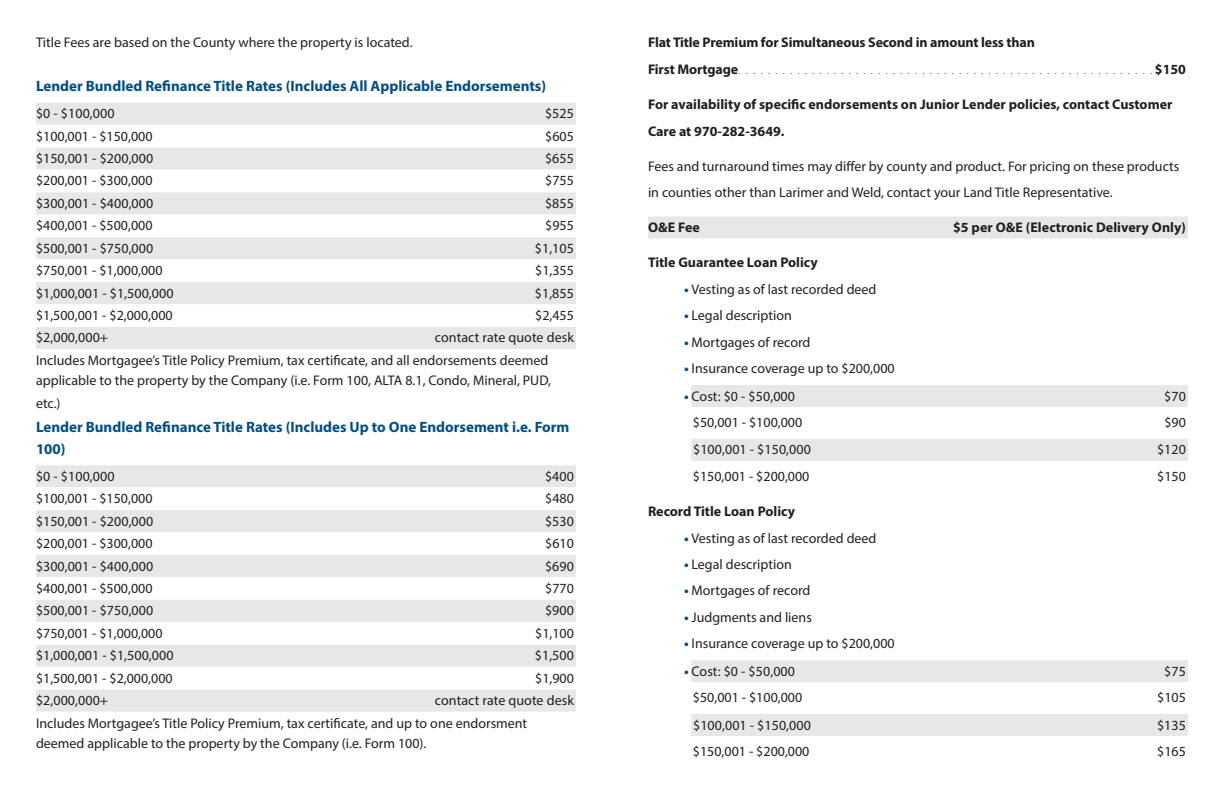
<style>
.page{position:relative;width:1224px;height:792px;background:#fff}
.page>*{position:absolute;margin:0;border:0;box-sizing:border-box;transform-origin:0 0}
.BlueSubheads{font:700 15px/22.4px "Myriad Pro";color:#004d87}
.body_7_10{font:14px/20.4px "Myriad Pro";color:#231f20}
.body_7_10_withGray{font:14px "Myriad Pro";letter-spacing:.005em;color:#231f20}
.body_7_10-2{font:700 14px/26.4px "Myriad Pro";color:#231f20}
.BlueSubheads-2{font:14px "Myriad Pro";color:#231f20}
.body_7_10_withGray-2{font:700 14px "Myriad Pro";letter-spacing:.005em;color:#231f20}
.s1{font-weight:700;color:#004d87}
</style>
<div class="page">
<div style="left:36px;top:103px;width:540px;height:22px;background:#e6e7e9"></div>
<div style="left:36px;top:147px;width:540px;height:22px;background:#e6e7e9"></div>
<div style="left:36px;top:192px;width:540px;height:22px;background:#e6e7e9"></div>
<div style="left:36px;top:237px;width:540px;height:22px;background:#e6e7e9"></div>
<div style="left:36px;top:282px;width:540px;height:22px;background:#e6e7e9"></div>
<div style="left:36px;top:327px;width:540px;height:22px;background:#e6e7e9"></div>
<div style="left:36px;top:465px;width:540px;height:22px;background:#e6e7e9"></div>
<div style="left:36px;top:510px;width:540px;height:22px;background:#e6e7e9"></div>
<div style="left:36px;top:555px;width:540px;height:22px;background:#e6e7e9"></div>
<div style="left:36px;top:600px;width:540px;height:22px;background:#e6e7e9"></div>
<div style="left:36px;top:645px;width:540px;height:22px;background:#e6e7e9"></div>
<div style="left:36px;top:690px;width:540px;height:22px;background:#e6e7e9"></div>
<div style="left:648px;top:216px;width:540px;height:22px;background:#e6e7e9"></div>
<div style="left:691px;top:385px;width:497px;height:22px;background:#e6e7e9"></div>
<div style="left:691px;top:439px;width:497px;height:22px;background:#e6e7e9"></div>
<div style="left:691px;top:660px;width:497px;height:22px;background:#e6e7e9"></div>
<div style="left:691px;top:714px;width:497px;height:22px;background:#e6e7e9"></div>
<p class="BlueSubheads-2" style="left:36px;top:33px;width:378px">Title Fees are based on the County where the property is located.</p>
<p class="BlueSubheads" style="left:36px;top:75px;width:512px">Lender Bundled Refinance Title Rates (Includes All Applicable Endorsements)</p>
<p class="body_7_10_withGray" style="left:36px;top:105px;width:80px">$0 - $100,000</p>
<p class="body_7_10_withGray" style="left:545px;top:105px;width:30px">$525</p>
<p class="body_7_10" style="left:36px;top:125px;width:118px">$100,001 - $150,000</p>
<p class="body_7_10" style="left:545px;top:125px;width:30px">$605</p>
<p class="body_7_10_withGray" style="left:36px;top:150px;width:119px">$150,001 - $200,000</p>
<p class="body_7_10_withGray" style="left:545px;top:150px;width:30px">$655</p>
<p class="body_7_10" style="left:36px;top:170px;width:118px">$200,001 - $300,000</p>
<p class="body_7_10" style="left:545px;top:170px;width:30px">$755</p>
<p class="body_7_10_withGray" style="left:36px;top:195px;width:119px">$300,001 - $400,000</p>
<p class="body_7_10_withGray" style="left:545px;top:195px;width:30px">$855</p>
<p class="body_7_10" style="left:36px;top:215px;width:118px">$400,001 - $500,000</p>
<p class="body_7_10" style="left:545px;top:215px;width:30px">$955</p>
<p class="body_7_10_withGray" style="left:36px;top:239px;width:119px">$500,001 - $750,000</p>
<p class="body_7_10_withGray" style="left:535px;top:239px;width:41px">$1,105</p>
<p class="body_7_10" style="left:36px;top:260px;width:128px">$750,001 - $1,000,000</p>
<p class="body_7_10" style="left:535px;top:260px;width:40px">$1,355</p>
<p class="body_7_10_withGray" style="left:36px;top:284px;width:139px">$1,000,001 - $1,500,000</p>
<p class="body_7_10_withGray" style="left:535px;top:284px;width:41px">$1,855</p>
<p class="body_7_10" style="left:36px;top:305px;width:138px">$1,500,001 - $2,000,000</p>
<p class="body_7_10" style="left:535px;top:305px;width:40px">$2,455</p>
<p class="body_7_10_withGray" style="left:36px;top:329px;width:74px">$2,000,000+</p>
<p class="body_7_10_withGray" style="left:435px;top:329px;width:141px">contact rate quote desk</p>
<p class="body_7_10" style="left:36px;top:350px;width:517px">Includes Mortgagee’s Title Policy Premium, tax certificate, and all endorsements deemed applicable to the property by the Company (i.e. Form 100, ALTA 8.1, Condo, Mineral, PUD,</p>
<p class="body_7_10" style="left:36px;top:393px;width:26px">etc.)</p>
<p class="BlueSubheads" style="left:36px;top:415px;width:535px">Lender Bundled Refinance Title Rates (Includes Up to One Endorsement i.e. Form<br>100)</p>
<p class="body_7_10_withGray" style="left:36px;top:467px;width:80px">$0 - $100,000</p>
<p class="body_7_10_withGray" style="left:545px;top:467px;width:30px">$400</p>
<p class="body_7_10" style="left:36px;top:488px;width:118px">$100,001 - $150,000</p>
<p class="body_7_10" style="left:545px;top:488px;width:30px">$480</p>
<p class="body_7_10_withGray" style="left:36px;top:512px;width:119px">$150,001 - $200,000</p>
<p class="body_7_10_withGray" style="left:545px;top:512px;width:30px">$530</p>
<p class="body_7_10" style="left:36px;top:533px;width:118px">$200,001 - $300,000</p>
<p class="body_7_10" style="left:545px;top:533px;width:30px">$610</p>
<p class="body_7_10_withGray" style="left:36px;top:557px;width:119px">$300,001 - $400,000</p>
<p class="body_7_10_withGray" style="left:545px;top:557px;width:30px">$690</p>
<p class="body_7_10" style="left:36px;top:578px;width:118px">$400,001 - $500,000</p>
<p class="body_7_10" style="left:545px;top:578px;width:30px">$770</p>
<p class="body_7_10_withGray" style="left:36px;top:602px;width:119px">$500,001 - $750,000</p>
<p class="body_7_10_withGray" style="left:545px;top:602px;width:30px">$900</p>
<p class="body_7_10" style="left:36px;top:623px;width:128px">$750,001 - $1,000,000</p>
<p class="body_7_10" style="left:535px;top:623px;width:40px">$1,100</p>
<p class="body_7_10_withGray" style="left:36px;top:647px;width:139px">$1,000,001 - $1,500,000</p>
<p class="body_7_10_withGray" style="left:535px;top:647px;width:41px">$1,500</p>
<p class="body_7_10" style="left:36px;top:668px;width:138px">$1,500,001 - $2,000,000</p>
<p class="body_7_10" style="left:535px;top:668px;width:40px">$1,900</p>
<p class="body_7_10_withGray" style="left:36px;top:692px;width:74px">$2,000,000+</p>
<p class="body_7_10_withGray" style="left:435px;top:692px;width:141px">contact rate quote desk</p>
<p class="body_7_10" style="left:36px;top:712px;width:493px">Includes Mortgagee’s Title Policy Premium, tax certificate, and up to one endorsment deemed applicable to the property by the Company (i.e. Form 100).</p>
<p class="body_7_10-2" style="left:648px;top:28px;width:389px">Flat Title Premium for Simultaneous Second in amount less than</p>
<p class="body_7_10-2" style="left:1155px;top:56px;width:33px">$150</p>
<p class="body_7_10-2" style="left:648px;top:91px;width:526px">For availability of specific endorsements on Junior Lender policies, contact Customer<br>Care at 970-282-3649.</p>
<p class="body_7_10" style="left:648px;top:154px;width:533px;line-height:25.4px">Fees and turnaround times may differ by county and product. For pricing on these products in counties other than Larimer and Weld, contact your Land Title Representative.</p>
<p class="body_7_10_withGray-2" style="left:648px;top:218px;width:54px">O&amp;E Fee</p>
<p class="body_7_10_withGray-2" style="left:953px;top:218px;width:235px">$5 per O&amp;E (Electronic Delivery Only)</p>
<p class="body_7_10-2" style="left:648px;top:249px;width:171px">Title Guarantee Loan Policy</p>
<p class="body_7_10" style="left:684px;top:279px;width:194px"><span class="s1">•</span> Vesting as of last recorded deed</p>
<p class="body_7_10" style="left:684px;top:305px;width:109px"><span class="s1">•</span> Legal description</p>
<p class="body_7_10" style="left:684px;top:332px;width:128px"><span class="s1">•</span> Mortgages of record</p>
<p class="body_7_10" style="left:684px;top:358px;width:212px"><span class="s1">•</span> Insurance coverage up to $200,000</p>
<p class="body_7_10_withGray" style="left:684px;top:387px;width:113px"><span class="s1">•</span> Cost: $0 - $50,000</p>
<p class="body_7_10_withGray" style="left:1164px;top:387px;width:23px">$70</p>
<p class="body_7_10" style="left:693px;top:412px;width:111px">$50,001 - $100,000</p>
<p class="body_7_10" style="left:1164px;top:412px;width:23px">$90</p>
<p class="body_7_10_withGray" style="left:693px;top:441px;width:119px">$100,001 - $150,000</p>
<p class="body_7_10_withGray" style="left:1157px;top:441px;width:30px">$120</p>
<p class="body_7_10" style="left:693px;top:466px;width:118px">$150,001 - $200,000</p>
<p class="body_7_10" style="left:1157px;top:466px;width:30px">$150</p>
<p class="body_7_10-2" style="left:648px;top:498px;width:149px">Record Title Loan Policy</p>
<p class="body_7_10" style="left:684px;top:528px;width:194px"><span class="s1">•</span> Vesting as of last recorded deed</p>
<p class="body_7_10" style="left:684px;top:554px;width:109px"><span class="s1">•</span> Legal description</p>
<p class="body_7_10" style="left:684px;top:580px;width:128px"><span class="s1">•</span> Mortgages of record</p>
<p class="body_7_10" style="left:684px;top:607px;width:129px"><span class="s1">•</span> Judgments and liens</p>
<p class="body_7_10" style="left:684px;top:633px;width:212px"><span class="s1">•</span> Insurance coverage up to $200,000</p>
<p class="body_7_10_withGray" style="left:684px;top:662px;width:113px"><span class="s1">•</span> Cost: $0 - $50,000</p>
<p class="body_7_10_withGray" style="left:1164px;top:662px;width:23px">$75</p>
<p class="body_7_10" style="left:693px;top:687px;width:111px">$50,001 - $100,000</p>
<p class="body_7_10" style="left:1157px;top:687px;width:30px">$105</p>
<p class="body_7_10_withGray" style="left:693px;top:716px;width:119px">$100,001 - $150,000</p>
<p class="body_7_10_withGray" style="left:1157px;top:716px;width:30px">$135</p>
<p class="body_7_10" style="left:693px;top:741px;width:118px">$150,001 - $200,000</p>
<p class="body_7_10" style="left:1157px;top:741px;width:30px">$165</p>
</div>
